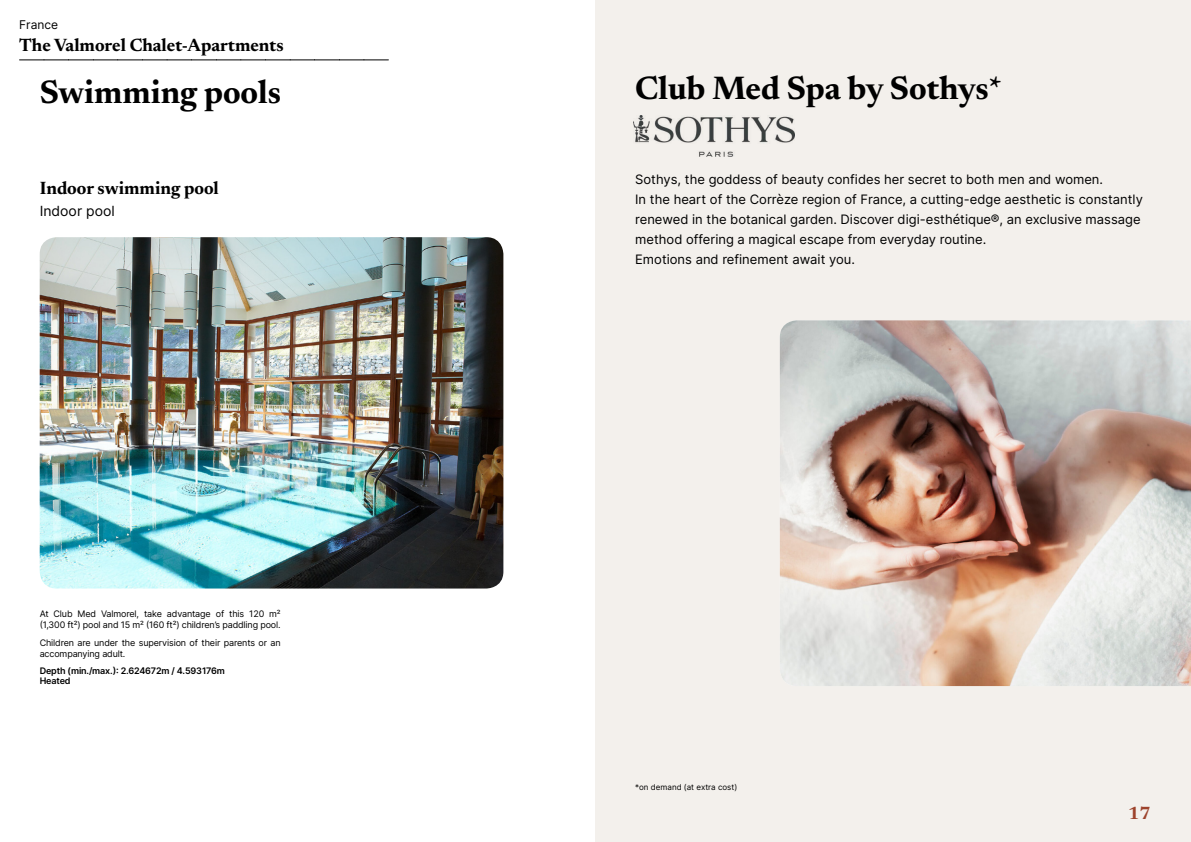
<style>
.page{position:relative;width:1191px;height:842px;background:#fff}
.page>*{position:absolute;margin:0;border:0;box-sizing:border-box;transform-origin:0 0}
.t1{font:700 33px "Newsreader 24 pt";color:#000}
.t2{font:700 18px "Newsreader 24 pt";color:#000}
.t3{font:700 18px "Newsreader 24 pt";color:#9d432c}
.t4{font:14px "Inter";color:#000}
.t5{font:13px/20px "Inter";color:#000}
.t6{font:12px "Inter";color:#000}
.t7{font:9px/11px "Inter";letter-spacing:-.015em;color:#000}
.t8{font:600 9px/10px "Inter";letter-spacing:-.015em;color:#000}
.t9{font:8px "Inter";color:#000}
</style>
<div class="page">
<div style="left:595px;top:0;width:596px;height:842px;background:#f3f0ec"></div>
<img style="left:780px;top:320px;width:411px;height:366px">
<img style="left:40px;top:237px;width:463px;height:351px">
<svg style="left:20px;top:60px;width:368px;height:1px"></svg>
<img style="left:633px;top:115px;width:162px;height:42px">
<p class="t6" style="left:19px;top:15px;width:40px">France</p>
<h2 class="t2" style="left:19px;top:32px;width:266px">The Valmorel Chalet-Apartments</h2>
<h1 class="t1" style="left:40px;top:69px;width:243px">Swimming pools</h1>
<h1 class="t1" style="left:635px;top:64px;width:368px">Club Med Spa by Sothys*</h1>
<h2 class="t2" style="left:40px;top:175px;width:181px">Indoor swimming pool</h2>
<p class="t4" style="left:40px;top:200px;width:76px">Indoor pool</p>
<p class="t7" style="left:40px;top:607px;width:242px">At Club Med Valmorel, take advantage of this 120 m² (1,300 ft²) pool and 15 m² (160 ft²) children’s paddling pool.</p>
<p class="t7" style="left:40px;top:637px;width:242px">Children are under the supervision of their parents or an accompanying adult.</p>
<p class="t8" style="left:40px;top:665px;width:187px">Depth (min./max.): 2.624672m / 4.593176m<br>Heated</p>
<p class="t5" style="left:635px;top:169px;width:509px">Sothys, the goddess of beauty confides her secret to both men and women.<br>In the heart of the Corrèze region of France, a cutting-edge aesthetic is constantly renewed in the botanical garden. Discover digi-esthétique®, an exclusive massage method offering a magical escape from everyday routine.<br>Emotions and refinement await you.</p>
<p class="t9" style="left:635px;top:781px;width:104px">*on demand (at extra cost)</p>
<h2 class="t3" style="left:1128px;top:800px;width:24px">17</h2>
</div>
